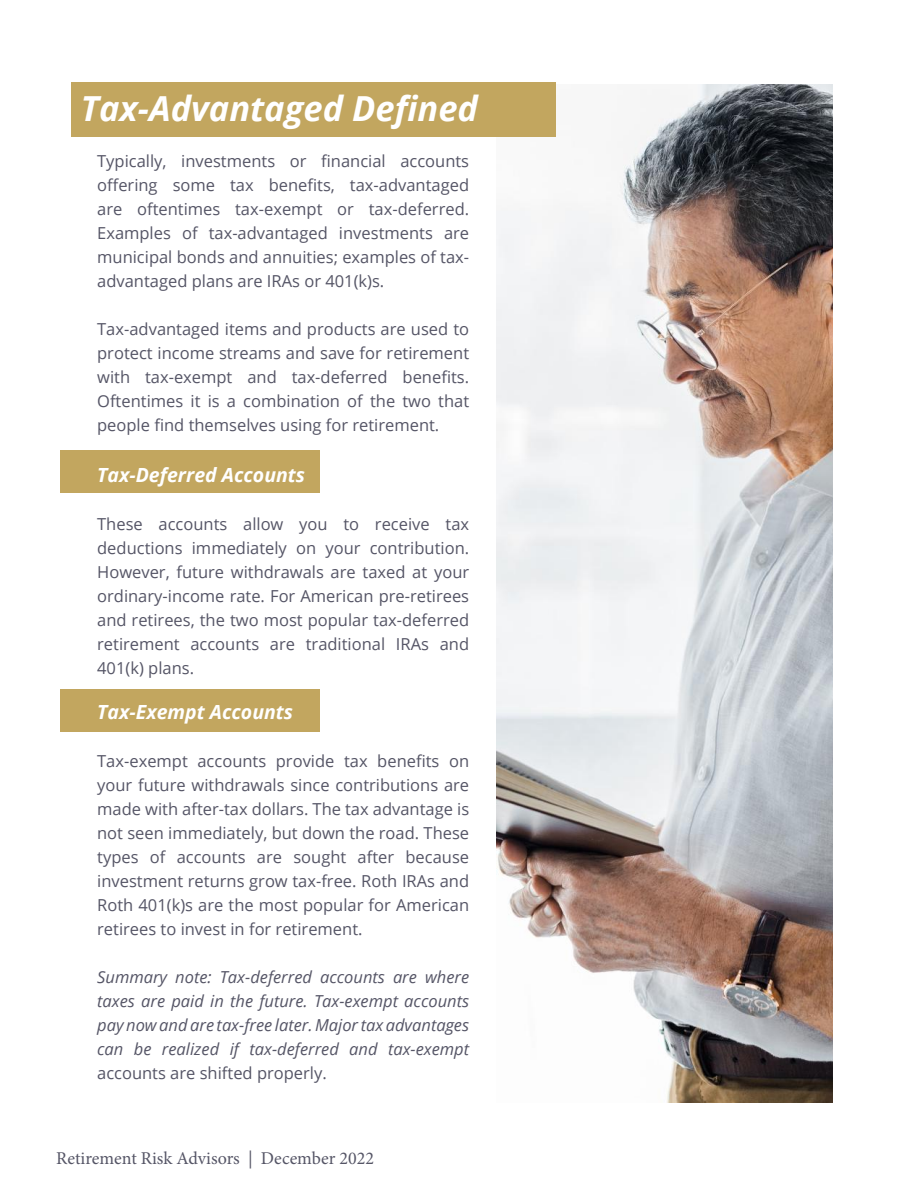
<style>
.page{position:relative;width:918px;height:1188px;background:#fff}
.page>*{position:absolute;margin:0;border:0;box-sizing:border-box;transform-origin:0 0}
.t1{font:italic 700 34.5px "Open Sans";color:#fff}
.t2{font:italic 700 19.5px "Open Sans";color:#fff}
.t3{font:18px "Minion Pro";color:#556}
.t4{font:16.5px/24px "Open Sans";color:#556;text-align:justify}
.t5{font:italic 16.5px/24px "Open Sans";color:#556;text-align:justify}
</style>
<div class="page">
<div style="left:60px;top:451px;width:260px;height:42px;background:#c2a65f"></div>
<div style="left:60px;top:690px;width:260px;height:42px;background:#c2a65f"></div>
<img style="left:497px;top:85px;width:336px;height:1018px">
<div style="left:71px;top:83px;width:484px;height:54px;background:#c2a65f"></div>
<h1 class="t1" style="left:81px;top:84px;width:399px">Tax-Advantaged Defined</h1>
<p class="t4" style="left:97px;top:149px;width:374px">Typically, investments or financial accounts offering some tax benefits, tax-advantaged are oftentimes tax-exempt or tax-deferred.<br>Examples of tax-advantaged investments are municipal bonds and annuities; examples of tax&shy;advantaged plans are IRAs or 401(k)s.</p>
<p class="t4" style="left:97px;top:317px;width:374px">Tax-advantaged items and products are used to protect income streams and save for retirement with tax-exempt and tax-deferred benefits.<br>Oftentimes it is a combination of the two that people find themselves using for retirement.</p>
<p class="t2" style="left:97px;top:461px;width:209px">Tax-Deferred Accounts</p>
<p class="t4" style="left:97px;top:512px;width:374px">These accounts allow you to receive tax deductions immediately on your contribution.<br>However, future withdrawals are taxed at your ordinary-income rate. For American pre-retirees and retirees, the two most popular tax-deferred retirement accounts are traditional IRAs and 401(k) plans.</p>
<p class="t2" style="left:97px;top:698px;width:197px">Tax-Exempt Accounts</p>
<p class="t4" style="left:97px;top:749px;width:374px">Tax-exempt accounts provide tax benefits on your future withdrawals since contributions are made with after-tax dollars. The tax advantage is not seen immediately, but down the road. These types of accounts are sought after because investment returns grow tax-free. Roth IRAs and Roth 401(k)s are the most popular for American retirees to invest in for retirement.</p>
<p class="t5" style="left:97px;top:965px;width:373px">Summary note: Tax-deferred accounts are where taxes are paid in the future. Tax-exempt accounts pay now and are tax-free later. Major tax advantages can be realized if tax-deferred and tax-exempt</p>
<p class="t4" style="left:97px;top:1061px;width:231px">accounts are shifted properly.</p>
<p class="t3" style="left:56px;top:1146px;width:320px">Retirement Risk Advisors | December 2022</p>
</div>
